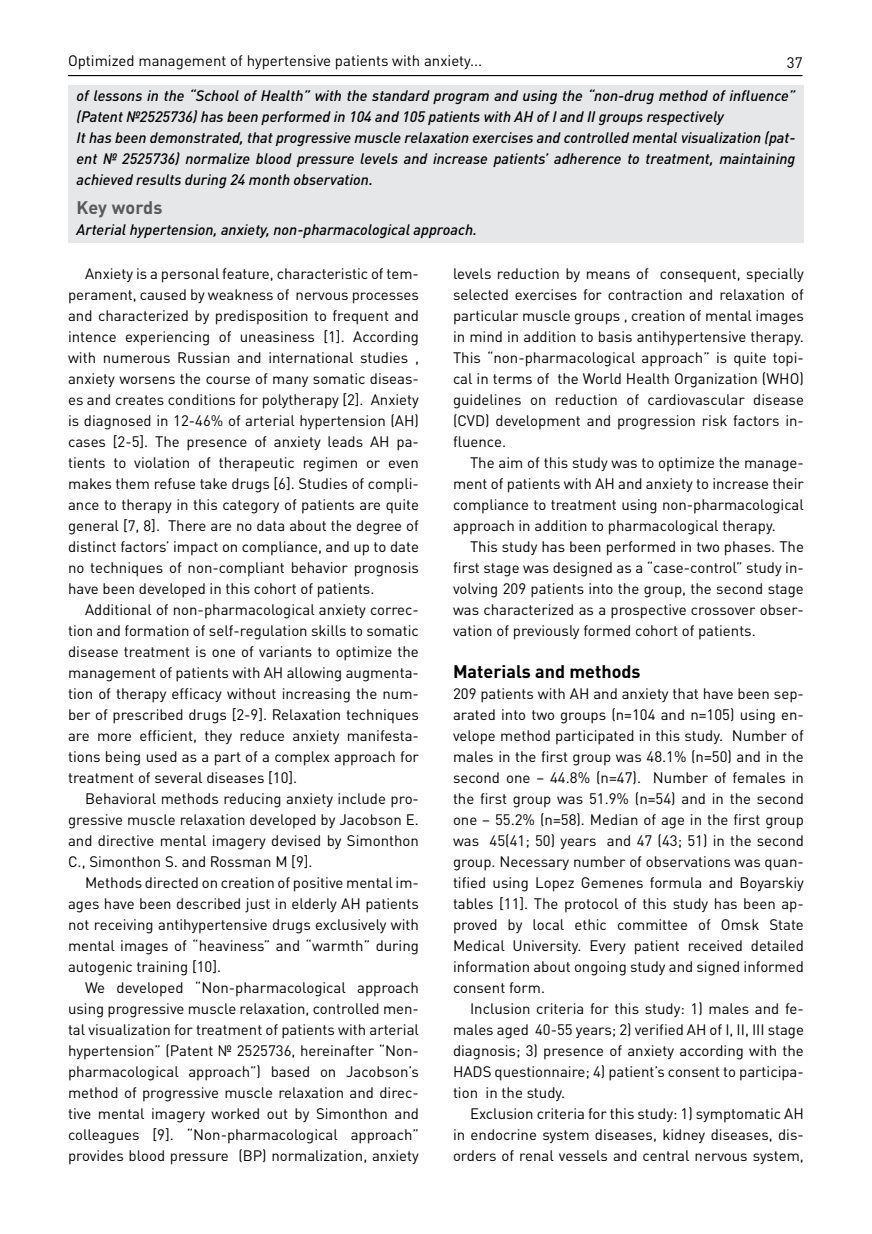
<style>
.page{position:relative;width:872px;height:1234px;background:#fff}
.page>*{position:absolute;margin:0;border:0;box-sizing:border-box;transform-origin:0 0}
.t1{font:700 18px "DIN Pro";color:#000}
.t2{font:700 18px "DIN Pro";color:#58595b}
.t3{font:15px/21px "DIN Pro";color:#000;text-align:justify}
.t4{font:italic 500 15px/21px "DIN Pro";color:#000}
</style>
<div class="page">
<hr style="left:68px;top:75px;width:734px;height:1px;background:#000">
<div style="left:68px;top:85px;width:736px;height:45px;background:#e6e7e8"></div>
<div style="left:68px;top:127px;width:736px;height:66px;background:#e6e7e8"></div>
<div style="left:68px;top:192px;width:736px;height:35px;background:#e6e7e8"></div>
<div style="left:68px;top:220px;width:736px;height:23px;background:#e6e7e8"></div>
<p class="t3" style="left:68px;top:48px;width:415px">Optimized management of hypertensive patients with anxiety...</p>
<p class="t3" style="left:787px;top:50px;width:17px">37</p>
<p class="t4" style="left:77px;top:83px;width:720px">of lessons in the “School of Health” with the standard program and using the “non-drug method of influence” (Patent №2525736) has been performed in 104 and 105 patients with AH of I and II groups respectively<br>It has been demonstrated, that progressive muscle relaxation exercises and controlled mental visualization (pat&shy;ent № 2525736) normalize blood pressure levels and increase patients’ adherence to treatment, maintaining achieved results during 24 month observation.</p>
<p class="t2" style="left:77px;top:193px;width:88px">Key words</p>
<p class="t4" style="left:77px;top:218px;width:402px">Arterial hypertension, anxiety, non-pharmacological approach.</p>
<p class="t3" style="left:68px;top:261px;width:352px;text-indent:17px">Anxiety is a personal feature, characteristic of tem&shy;perament, caused by weakness of nervous processes and characterized by predisposition to frequent and intence experiencing of uneasiness [1]. According with numerous Russian and international studies , anxiety worsens the course of many somatic diseas&shy;es and creates conditions for polytherapy [2]. Anxiety is diagnosed in 12-46% of arterial hypertension (AH) cases [2-5]. The presence of anxiety leads AH pa&shy;tients to violation of therapeutic regimen or even makes them refuse take drugs [6]. Studies of compli&shy;ance to therapy in this category of patients are quite general [7, 8]. There are no data about the degree of distinct factors’ impact on compliance, and up to date no techniques of non-compliant behavior prognosis have been developed in this cohort of patients.</p>
<p class="t3" style="left:68px;top:597px;width:352px;text-indent:17px">Additional of non-pharmacological anxiety correc&shy;tion and formation of self-regulation skills to somatic disease treatment is one of variants to optimize the management of patients with AH allowing augmenta&shy;tion of therapy efficacy without increasing the num&shy;ber of prescribed drugs [2-9]. Relaxation techniques are more efficient, they reduce anxiety manifesta&shy;tions being used as a part of a complex approach for treatment of several diseases [10].</p>
<p class="t3" style="left:68px;top:786px;width:352px;text-indent:17px">Behavioral methods reducing anxiety include pro&shy;gressive muscle relaxation developed by Jacobson E. and directive mental imagery devised by Simonthon C., Simonthon S. and Rossman M [9].</p>
<p class="t3" style="left:68px;top:870px;width:352px;text-indent:17px">Methods directed on creation of positive mental im&shy;ages have been described just in elderly AH patients not receiving antihypertensive drugs exclusively with mental images of “heaviness” and “warmth” during autogenic training [10].</p>
<p class="t3" style="left:68px;top:975px;width:352px;text-indent:17px">We developed “Non-pharmacological approach using progressive muscle relaxation, controlled men&shy;tal visualization for treatment of patients with arterial hypertension” (Patent № 2525736, hereinafter “Non&shy;pharmacological approach”) based on Jacobson’s method of progressive muscle relaxation and direc&shy;tive mental imagery worked out by Simonthon and colleagues [9]. “Non-pharmacological approach” provides blood pressure (BP) normalization, anxiety</p>
<p class="t3" style="left:453px;top:261px;width:352px">levels reduction by means of consequent, specially selected exercises for contraction and relaxation of particular muscle groups , creation of mental images in mind in addition to basis antihypertensive therapy.<br>This “non-pharmacological approach” is quite topi&shy;cal in terms of the World Health Organization (WHO) guidelines on reduction of cardiovascular disease (CVD) development and progression risk factors in&shy;fluence.</p>
<p class="t3" style="left:453px;top:450px;width:352px;text-indent:17px">The aim of this study was to optimize the manage&shy;ment of patients with AH and anxiety to increase their compliance to treatment using non-pharmacological approach in addition to pharmacological therapy.</p>
<p class="t3" style="left:453px;top:534px;width:352px;text-indent:17px">This study has been performed in two phases. The first stage was designed as a “case-control” study in&shy;volving 209 patients into the group, the second stage was characterized as a prospective crossover obser&shy;vation of previously formed cohort of patients.</p>
<p class="t1" style="left:453px;top:656px;width:189px">Materials and methods</p>
<p class="t3" style="left:453px;top:681px;width:352px">209 patients with AH and anxiety that have been sep&shy;arated into two groups (n=104 and n=105) using en&shy;velope method participated in this study. Number of males in the first group was 48.1% (n=50) and in the second one – 44.8% (n=47). Number of females in the first group was 51.9% (n=54) and in the second one – 55.2% (n=58). Median of age in the first group was 45(41; 50) years and 47 (43; 51) in the second group. Necessary number of observations was quan&shy;tified using Lopez Gemenes formula and Boyarskiy tables [11]. The protocol of this study has been ap&shy;proved by local ethic committee of Omsk State Medical University. Every patient received detailed information about ongoing study and signed informed consent form.</p>
<p class="t3" style="left:453px;top:996px;width:352px;text-indent:17px">Inclusion criteria for this study: 1) males and fe&shy;males aged 40-55 years; 2) verified AH of I, II, III stage diagnosis; 3) presence of anxiety according with the HADS questionnaire; 4) patient’s consent to participa&shy;tion in the study.</p>
<p class="t3" style="left:453px;top:1101px;width:352px;text-indent:17px">Exclusion criteria for this study: 1) symptomatic AH in endocrine system diseases, kidney diseases, dis&shy;orders of renal vessels and central nervous system,</p>
</div>
